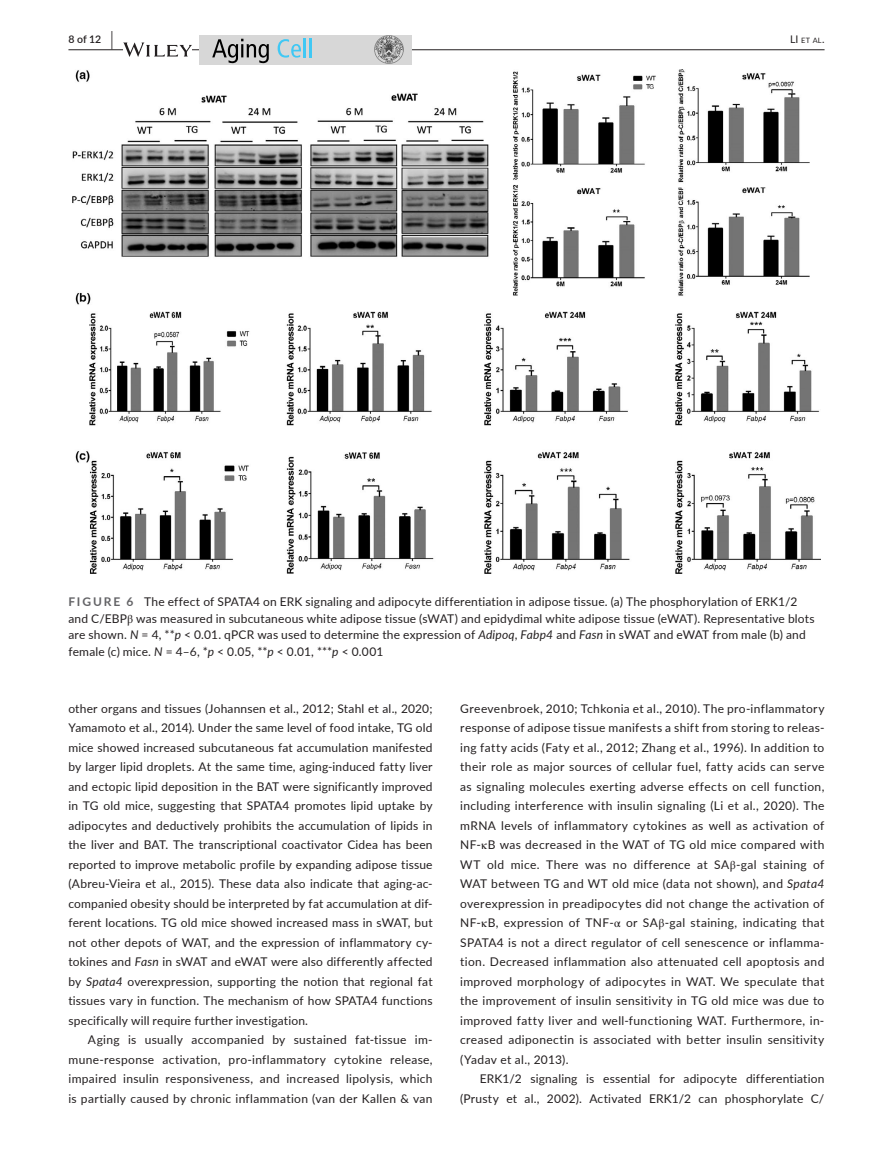
<style>
.page{position:relative;width:893px;height:1174px;background:#fff}
.page>*{position:absolute;margin:0;border:0;box-sizing:border-box;transform-origin:0 0}
.t1{font:12px/19.5px "Lato";letter-spacing:.015em;color:#231f20;text-align:justify}
.t2{font:600 10.5px "Lato";color:#231f20}
.t3{font:7.35px "Lato";color:#231f20}
.s1{font-size:19.5px}
.s2{font-size:10.5px}
.s3{font-weight:700;color:#636366}
.s4{font-family:"STIX"}
.s5{font-style:italic}
</style>
<div class="page">
<hr style="left:68px;top:49px;width:756px;height:1px;background:#231f20">
<svg style="left:123px;top:42px;width:69px;height:15px"></svg>
<div style="left:200px;top:35px;width:212px;height:29px;background:#d7d7d7"></div>
<svg style="left:212px;top:39px;width:57px;height:24px"></svg>
<svg style="left:278px;top:38px;width:28px;height:20px"></svg>
<hr style="left:309px;top:38px;width:3px;height:19px;background:#40c8f4">
<img style="left:375px;top:35px;width:28px;height:29px">
<img style="left:72px;top:69px;width:749px;height:505px">
<p class="t2" style="left:68px;top:31px;width:46px">8 of 12 <span class="s1">|</span></p>
<p class="t3" style="left:790px;top:35px;width:36px"><span class="s2">LI</span> et al<span class="s2">.</span></p>
<p class="t1" style="left:68px;top:593px;width:748px;line-height:16.5px;text-align:left"><span class="s3">FIGURE 6</span> The effect of SPATA4 on ERK signaling and adipocyte differentiation in adipose tissue. (a) The phosphorylation of ERK1/2 and C/EBP<span class="s4">β</span> was measured in subcutaneous white adipose tissue (sWAT) and epidydimal white adipose tissue (eWAT). Representative blots are shown. <span class="s5">N</span> = 4, **<span class="s5">p</span> &lt; 0.01. qPCR was used to determine the expression of <span class="s5">Adipoq</span>, <span class="s5">Fabp4</span> and <span class="s5">Fasn</span> in sWAT and eWAT from male (b) and female (c) mice. <span class="s5">N</span> = 4–6, *<span class="s5">p</span> &lt; 0.05, **<span class="s5">p</span> &lt; 0.01, ***<span class="s5">p</span> &lt; 0.001</p>
<p class="t1" style="left:68px;top:698px;width:366px">other organs and tissues (Johannsen et al., 2012; Stahl et al., 2020; Yamamoto et al., 2014). Under the same level of food intake, TG old mice showed increased subcutaneous fat accumulation manifested by larger lipid droplets. At the same time, aging-induced fatty liver and ectopic lipid deposition in the BAT were significantly improved in TG old mice, suggesting that SPATA4 promotes lipid uptake by adipocytes and deductively prohibits the accumulation of lipids in the liver and BAT. The transcriptional coactivator Cidea has been reported to improve metabolic profile by expanding adipose tissue (Abreu-Vieira et al., 2015). These data also indicate that aging-ac&shy;companied obesity should be interpreted by fat accumulation at dif&shy;ferent locations. TG old mice showed increased mass in sWAT, but not other depots of WAT, and the expression of inflammatory cy&shy;tokines and <span class="s5">Fasn</span> in sWAT and eWAT were also differently affected by <span class="s5">Spata4</span> overexpression, supporting the notion that regional fat tissues vary in function. The mechanism of how SPATA4 functions specifically will require further investigation.</p>
<p class="t1" style="left:68px;top:1029px;width:366px;text-indent:20px">Aging is usually accompanied by sustained fat-tissue im&shy;mune-response activation, pro-inflammatory cytokine release, impaired insulin responsiveness, and increased lipolysis, which is partially caused by chronic inflammation (van der Kallen &amp; van</p>
<p class="t1" style="left:460px;top:698px;width:366px">Greevenbroek, 2010; Tchkonia et al., 2010). The pro-inflammatory response of adipose tissue manifests a shift from storing to releas&shy;ing fatty acids (Faty et al., 2012; Zhang et al., 1996). In addition to their role as major sources of cellular fuel, fatty acids can serve as signaling molecules exerting adverse effects on cell function, including interference with insulin signaling (Li et al., 2020). The mRNA levels of inflammatory cytokines as well as activation of NF-<span class="s4">κ</span>B was decreased in the WAT of TG old mice compared with WT old mice. There was no difference at SA<span class="s4">β</span>-gal staining of WAT between TG and WT old mice (data not shown), and <span class="s5">Spata4 </span>overexpression in preadipocytes did not change the activation of NF-<span class="s4">κ</span>B, expression of TNF-<span class="s4">α</span> or SA<span class="s4">β</span>-gal staining, indicating that SPATA4 is not a direct regulator of cell senescence or inflamma&shy;tion. Decreased inflammation also attenuated cell apoptosis and improved morphology of adipocytes in WAT. We speculate that the improvement of insulin sensitivity in TG old mice was due to improved fatty liver and well-functioning WAT. Furthermore, in&shy;creased adiponectin is associated with better insulin sensitivity (Yadav et al., 2013).</p>
<p class="t1" style="left:460px;top:1068px;width:366px;text-align:right">ERK1/2 signaling is essential for adipocyte differentiation (Prusty et al., 2002). Activated ERK1/2 can phosphorylate C/</p>
</div>
